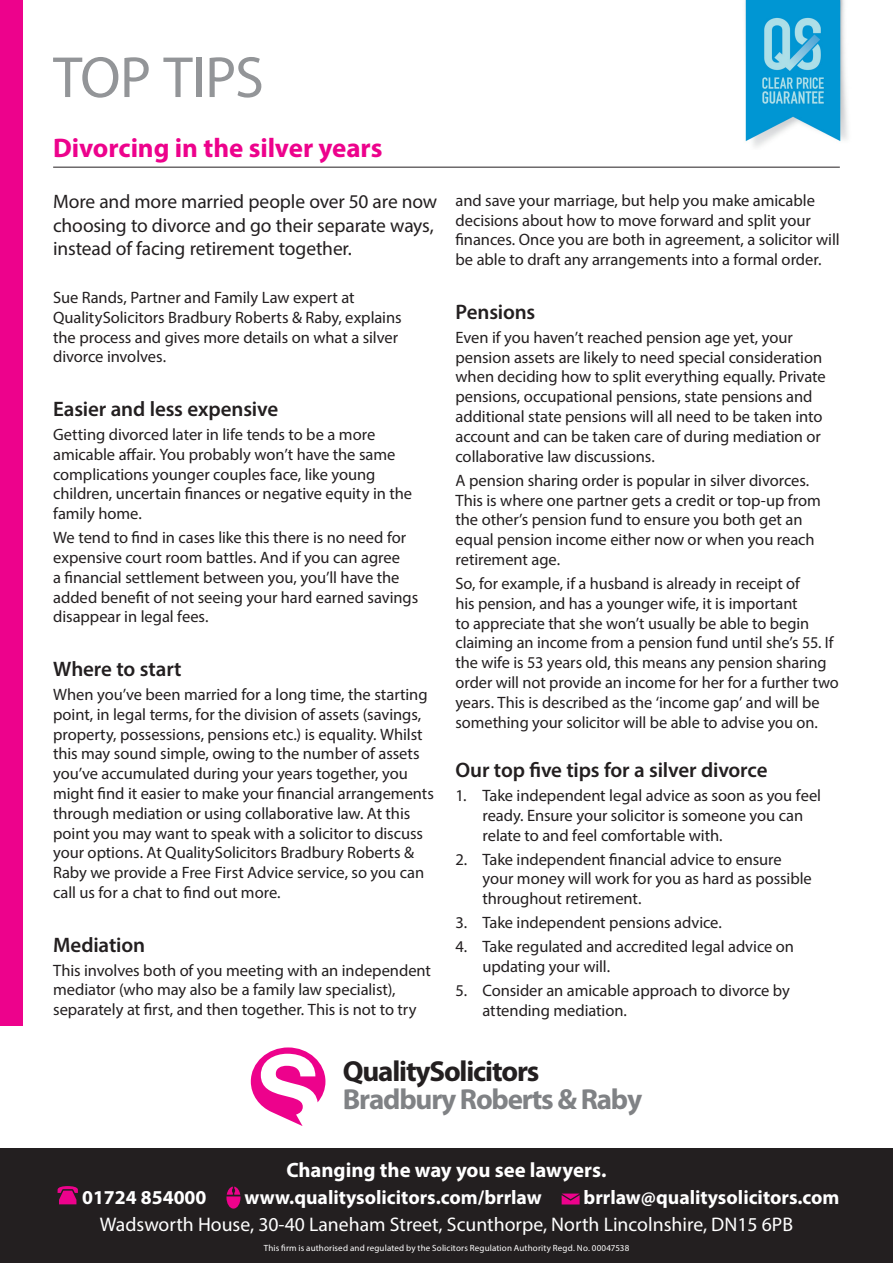
<style>
.page{position:relative;width:893px;height:1263px;background:#fff}
.page>*{position:absolute;margin:0;border:0;box-sizing:border-box;transform-origin:0 0}
.t1{font:58.5px "Myriad Pro";letter-spacing:-.015em;color:#939598}
.t2{font:700 29.1px/28.2px "Myriad Pro";letter-spacing:-.04em;color:#808285}
.t3{font:700 27px "Myriad Pro";letter-spacing:-.005em;color:#ed028c}
.t4{font:600 21px "Myriad Pro";letter-spacing:-.005em;color:#231f20}
.t5{font:700 20.7px "Myriad Pro";letter-spacing:-.005em;color:#fff}
.t6{font:700 19.8px "Myriad Pro";color:#fff}
.t7{font:19.8px "Myriad Pro";color:#fff}
.t8{font:19.5px/23.4px "Myriad Pro";letter-spacing:-.01em;color:#231f20}
.t9{font:16.5px/19.8px "Myriad Pro";letter-spacing:-.005em;color:#231f20}
.t10{font:9px "Myriad Pro";letter-spacing:.015em;color:#fff}
.s1{color:#231f20}
</style>
<div class="page">
<div style="left:0;top:1148px;width:893px;height:115px;background:#231f20"></div>
<svg style="left:58px;top:1186px;width:20px;height:18px"></svg>
<svg style="left:226px;top:1186px;width:14px;height:22px"></svg>
<svg style="left:562px;top:1193px;width:18px;height:11px"></svg>
<svg style="left:251px;top:1047px;width:74px;height:79px"></svg>
<img style="left:745px;top:0;width:103px;height:147px">
<hr style="left:53px;top:167px;width:787px;height:1px;background:#231f20">
<div style="left:0;top:0;width:23px;height:1025px;background:#ed028c"></div>
<p class="t1" style="left:53px;top:41px;width:212px">TOP TIPS</p>
<p class="t3" style="left:53px;top:131px;width:331px">Divorcing in the silver years</p>
<p class="t8" style="left:53px;top:190px;width:386px">More and more married people over 50 are now choosing to divorce and go their separate ways, instead of facing retirement together.</p>
<p class="t9" style="left:53px;top:287px;width:350px">Sue Rands, Partner and Family Law expert at QualitySolicitors Bradbury Roberts &amp; Raby, explains the process and gives more details on what a silver divorce involves.</p>
<p class="t4" style="left:53px;top:395px;width:227px">Easier and less expensive</p>
<p class="t9" style="left:53px;top:424px;width:361px">Getting divorced later in life tends to be a more amicable affair. You probably won’t have the same complications younger couples face, like young children, uncertain finances or negative equity in the family home.</p>
<p class="t9" style="left:53px;top:528px;width:367px">We tend to find in cases like this there is no need for expensive court room battles. And if you can agree<br>a financial settlement between you, you’ll have the added benefit of not seeing your hard earned savings disappear in legal fees.</p>
<p class="t4" style="left:53px;top:655px;width:130px">Where to start</p>
<p class="t9" style="left:53px;top:684px;width:382px">When you’ve been married for a long time, the starting point, in legal terms, for the division of assets (savings, property, possessions, pensions etc.) is equality. Whilst this may sound simple, owing to the number of assets you’ve accumulated during your years together, you might find it easier to make your financial arrangements through mediation or using collaborative law. At this point you may want to speak with a solicitor to discuss your options. At QualitySolicitors Bradbury Roberts &amp; Raby we provide a Free First Advice service, so you can call us for a chat to find out more.</p>
<p class="t4" style="left:53px;top:931px;width:93px">Mediation</p>
<p class="t9" style="left:53px;top:960px;width:379px">This involves both of you meeting with an independent mediator (who may also be a family law specialist), separately at first, and then together. This is not to try</p>
<p class="t9" style="left:455px;top:190px;width:386px">and save your marriage, but help you make amicable decisions about how to move forward and split your finances. Once you are both in agreement, a solicitor will be able to draft any arrangements into a formal order.</p>
<p class="t4" style="left:455px;top:298px;width:81px">Pensions</p>
<p class="t9" style="left:455px;top:327px;width:372px">Even if you haven’t reached pension age yet, your pension assets are likely to need special consideration when deciding how to split everything equally. Private pensions, occupational pensions, state pensions and additional state pensions will all need to be taken into account and can be taken care of during mediation or collaborative law discussions.</p>
<p class="t9" style="left:455px;top:470px;width:367px">A pension sharing order is popular in silver divorces.<br>This is where one partner gets a credit or top-up from the other’s pension fund to ensure you both get an equal pension income either now or when you reach retirement age.</p>
<p class="t9" style="left:455px;top:573px;width:385px">So, for example, if a husband is already in receipt of<br>his pension, and has a younger wife, it is important<br>to appreciate that she won’t usually be able to begin claiming an income from a pension fund until she’s 55. If the wife is 53 years old, this means any pension sharing order will not provide an income for her for a further two years. This is described as the ‘income gap’ and will be something your solicitor will be able to advise you on.</p>
<p class="t4" style="left:455px;top:756px;width:314px">Our top five tips for a silver divorce</p>
<p class="t9" style="left:482px;top:785px;width:340px;text-indent:-27px">1. Take independent legal advice as soon as you feel ready. Ensure your solicitor is someone you can relate to and feel comfortable with.</p>
<p class="t9" style="left:482px;top:849px;width:331px;text-indent:-27px">2. Take independent financial advice to ensure your money will work for you as hard as possible throughout retirement.</p>
<p class="t9" style="left:455px;top:912px;width:268px">3. Take independent pensions advice.</p>
<p class="t9" style="left:482px;top:936px;width:313px;text-indent:-27px">4. Take regulated and accredited legal advice on updating your will.</p>
<p class="t9" style="left:482px;top:980px;width:309px;text-indent:-27px">5. Consider an amicable approach to divorce by attending mediation.</p>
<p class="t2" style="left:343px;top:1056px;width:301px"><span class="s1">QualitySolicitors<br></span>Bradbury Roberts &amp; Raby</p>
<p class="t5" style="left:286px;top:1157px;width:322px">Changing the way you see lawyers.</p>
<p class="t6" style="left:82px;top:1185px;width:126px">01724 854000</p>
<p class="t6" style="left:244px;top:1185px;width:299px">www.qualitysolicitors.com/brrlaw</p>
<p class="t6" style="left:584px;top:1185px;width:257px">brrlaw@qualitysolicitors.com</p>
<p class="t7" style="left:100px;top:1212px;width:695px">Wadsworth House, 30-40 Laneham Street, Scunthorpe, North Lincolnshire, DN15 6PB</p>
<p class="t10" style="left:264px;top:1242px;width:367px">This firm is authorised and regulated by the Solicitors Regulation Authority Regd. No. 00047538</p>
</div>
